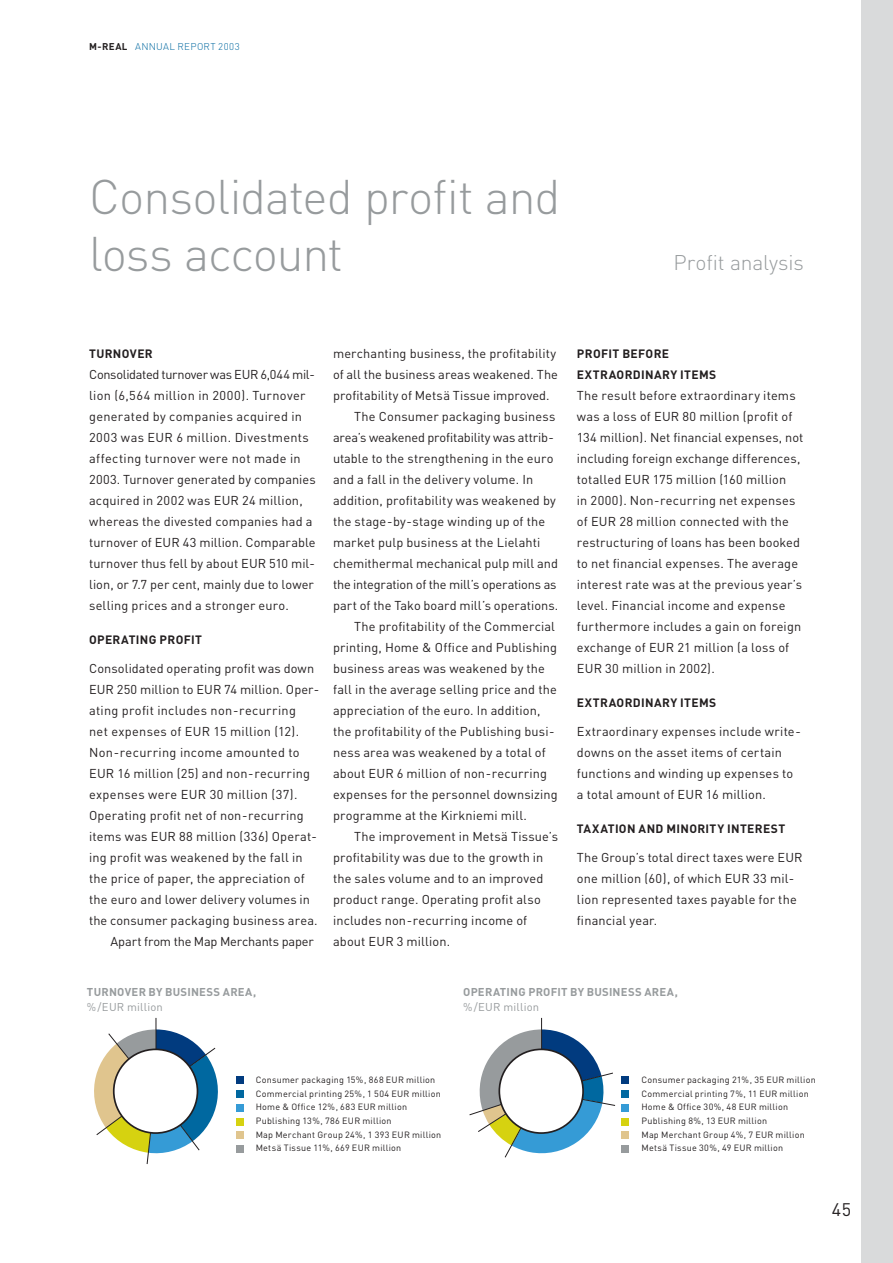
<style>
.page{position:relative;width:893px;height:1263px;background:#fff}
.page>*{position:absolute;margin:0;border:0;box-sizing:border-box;transform-origin:0 0}
.t1{font:300 48px/57px "DIN";letter-spacing:-.025em;color:#979b9d}
.t2{font:300 21px "DIN";letter-spacing:-.005em;color:#979b9d}
.t3{font:18px "DIN";color:#231f20}
.t4{font:12.75px/21px "DIN";letter-spacing:.01em;color:#231f20}
.t5{font:12.75px "DIN";letter-spacing:-.015em;color:#231f20}
.t6{font:12.75px "DIN";letter-spacing:-.01em;color:#231f20}
.t7{font:12.75px "DIN";letter-spacing:.03em;color:#231f20}
.t8{font:700 12px/21px "DIN";letter-spacing:.03em;color:#231f20}
.t9{font:700 11.25px "DIN";letter-spacing:.02em;color:#979b9d}
.t10{font:11.25px "DIN";letter-spacing:.02em;color:#979b9d}
.t11{font:300 9.75px "DIN";letter-spacing:.04em;color:#0068a0}
.t12{font:9px/13.6px "DIN";letter-spacing:.025em;color:#231f20}
.s1{font-weight:700;color:#231f20}
</style>
<div class="page">
<div style="left:861px;top:0;width:31px;height:1263px;background:#d9dadb"></div>
<svg style="left:469px;top:1017px;width:146px;height:141px"></svg>
<div style="left:498px;top:1049px;width:86px;height:85px;background:#fff;border:2px solid #231f20;border-radius:50%"></div>
<div style="left:621px;top:1090px;width:8px;height:8px;background:#0068a0"></div>
<div style="left:621px;top:1104px;width:8px;height:8px;background:#359bd6"></div>
<div style="left:621px;top:1118px;width:8px;height:7px;background:#d6d210"></div>
<div style="left:621px;top:1131px;width:8px;height:8px;background:#e0c58e"></div>
<div style="left:621px;top:1145px;width:8px;height:8px;background:#979b9d"></div>
<div style="left:621px;top:1077px;width:8px;height:7px;background:#013b7f"></div>
<svg style="left:94px;top:1018px;width:124px;height:146px"></svg>
<div style="left:113px;top:1049px;width:85px;height:85px;background:#fff;border:2px solid #231f20;border-radius:50%"></div>
<div style="left:236px;top:1090px;width:8px;height:8px;background:#0068a0"></div>
<div style="left:236px;top:1104px;width:8px;height:8px;background:#359bd6"></div>
<div style="left:236px;top:1118px;width:8px;height:7px;background:#d6d210"></div>
<div style="left:236px;top:1131px;width:8px;height:8px;background:#e0c58e"></div>
<div style="left:236px;top:1145px;width:8px;height:8px;background:#979b9d"></div>
<div style="left:236px;top:1077px;width:8px;height:7px;background:#013b7f"></div>
<p class="t11" style="left:89px;top:43px;width:152px"><span class="s1">M-REAL</span> ANNUAL REPORT 2003</p>
<h1 class="t1" style="left:89px;top:174px;width:473px">Consolidated profit and loss account</h1>
<h2 class="t2" style="left:673px;top:255px;width:132px">Profit analysis</h2>
<p class="t8" style="left:89px;top:344px;width:65px">TURNOVER</p>
<p class="t4" style="left:89px;top:365px;width:228px">Consolidated turnover was EUR 6,044 mil&shy;lion (6,564 million in 2000). Turnover generated by companies acquired in 2003 was EUR 6 million. Divestments affecting turnover were not made in 2003. Turnover generated by companies acquired in 2002 was EUR 24 million, whereas the divested companies had a turnover of EUR 43 million. Comparable turnover thus fell by about EUR 510 mil&shy;lion, or 7.7 per cent, mainly due to lower selling prices and a stronger euro.</p>
<p class="t8" style="left:89px;top:631px;width:114px">OPERATING PROFIT</p>
<p class="t4" style="left:89px;top:659px;width:227px">Consolidated operating profit was down</p>
<p class="t4" style="left:89px;top:680px;width:231px">EUR 250 million to EUR 74 million. Oper-</p>
<p class="t4" style="left:89px;top:701px;width:208px">ating profit includes non-recurring</p>
<p class="t4" style="left:89px;top:722px;width:212px">net expenses of EUR 15 million (12).</p>
<p class="t4" style="left:89px;top:743px;width:212px">Non-recurring income amounted to</p>
<p class="t4" style="left:89px;top:764px;width:222px">EUR 16 million (25) and non-recurring</p>
<p class="t7" style="left:89px;top:790px;width:210px">expenses were EUR 30 million (37).</p>
<p class="t4" style="left:89px;top:806px;width:216px">Operating profit net of non-recurring</p>
<p class="t4" style="left:89px;top:827px;width:229px">items was EUR 88 million (336) Operat-</p>
<p class="t4" style="left:89px;top:848px;width:215px">ing profit was weakened by the fall in</p>
<p class="t4" style="left:89px;top:869px;width:217px">the price of paper, the appreciation of</p>
<p class="t4" style="left:89px;top:890px;width:222px">the euro and lower delivery volumes in</p>
<p class="t4" style="left:89px;top:911px;width:230px">the consumer packaging business area.</p>
<p class="t5" style="left:110px;top:937px;width:205px">Apart from the Map Merchants paper</p>
<p class="t4" style="left:333px;top:344px;width:225px">merchanting business, the profitability</p>
<p class="t4" style="left:333px;top:365px;width:226px">of all the business areas weakened. The</p>
<p class="t4" style="left:333px;top:386px;width:218px">profitability of Metsä Tissue improved.</p>
<p class="t4" style="left:354px;top:408px;width:203px">The Consumer packaging business</p>
<p class="t6" style="left:333px;top:433px;width:222px">area’s weakened profitability was attrib-</p>
<p class="t4" style="left:333px;top:450px;width:222px">utable to the strengthening in the euro</p>
<p class="t4" style="left:333px;top:471px;width:202px">and a fall in the delivery volume. In</p>
<p class="t4" style="left:333px;top:492px;width:224px">addition, profitability was weakened by</p>
<p class="t4" style="left:333px;top:513px;width:213px">the stage-by-stage winding up of the</p>
<p class="t4" style="left:333px;top:534px;width:209px">market pulp business at the Lielahti</p>
<p class="t4" style="left:333px;top:555px;width:226px">chemithermal mechanical pulp mill and</p>
<p class="t5" style="left:333px;top:580px;width:225px">the integration of the mill’s operations as</p>
<p class="t4" style="left:333px;top:597px;width:227px">part of the Tako board mill’s operations.</p>
<p class="t4" style="left:354px;top:618px;width:202px">The profitability of the Commercial</p>
<p class="t4" style="left:333px;top:639px;width:226px">printing, Home &amp; Office and Publishing</p>
<p class="t4" style="left:333px;top:660px;width:213px">business areas was weakened by the</p>
<p class="t4" style="left:333px;top:681px;width:225px">fall in the average selling price and the</p>
<p class="t4" style="left:333px;top:702px;width:209px">appreciation of the euro. In addition,</p>
<p class="t4" style="left:333px;top:723px;width:223px">the profitability of the Publishing busi-</p>
<p class="t4" style="left:333px;top:744px;width:214px">ness area was weakened by a total of</p>
<p class="t4" style="left:333px;top:765px;width:216px">about EUR 6 million of non-recurring</p>
<p class="t4" style="left:333px;top:786px;width:226px">expenses for the personnel downsizing</p>
<p class="t4" style="left:333px;top:807px;width:195px">programme at the Kirkniemi mill.</p>
<p class="t4" style="left:354px;top:828px;width:205px">The improvement in Metsä Tissue’s</p>
<p class="t4" style="left:333px;top:849px;width:212px">profitability was due to the growth in</p>
<p class="t4" style="left:333px;top:870px;width:212px">the sales volume and to an improved</p>
<p class="t4" style="left:333px;top:891px;width:209px">product range. Operating profit also</p>
<p class="t4" style="left:333px;top:912px;width:196px">includes non-recurring income of</p>
<p class="t4" style="left:333px;top:933px;width:119px">about EUR 3 million.</p>
<p class="t8" style="left:577px;top:344px;width:141px">PROFIT BEFORE<br>EXTRAORDINARY ITEMS</p>
<p class="t4" style="left:577px;top:386px;width:228px">The result before extraordinary items was a loss of EUR 80 million (profit of 134 million). Net financial expenses, not including foreign exchange differences, totalled EUR 175 million (160 million<br>in 2000). Non-recurring net expenses of EUR 28 million connected with the restructuring of loans has been booked to net financial expenses. The average interest rate was at the previous year’s level. Financial income and expense furthermore includes a gain on foreign exchange of EUR 21 million (a loss of EUR 30 million in 2002).</p>
<p class="t8" style="left:577px;top:694px;width:141px">EXTRAORDINARY ITEMS</p>
<p class="t4" style="left:577px;top:722px;width:225px">Extraordinary expenses include write&shy;downs on the asset items of certain functions and winding up expenses to a total amount of EUR 16 million.</p>
<p class="t8" style="left:577px;top:820px;width:210px">TAXATION AND MINORITY INTEREST</p>
<p class="t4" style="left:577px;top:848px;width:227px">The Group’s total direct taxes were EUR one million (60), of which EUR 33 mil&shy;lion represented taxes payable for the financial year.</p>
<p class="t9" style="left:87px;top:987px;width:171px">TURNOVER BY BUSINESS AREA,</p>
<p class="t10" style="left:87px;top:1002px;width:78px">%/EUR million</p>
<p class="t9" style="left:463px;top:987px;width:216px">OPERATING PROFIT BY BUSINESS AREA,</p>
<p class="t10" style="left:463px;top:1002px;width:78px">%/EUR million</p>
<p class="t12" style="left:256px;top:1074px;width:187px">Consumer packaging 15%, 868 EUR million Commercial printing 25%, 1 504 EUR million Home &amp; Office 12%, 683 EUR million Publishing 13%, 786 EUR million<br>Map Merchant Group 24%, 1 393 EUR million Metsä Tissue 11%, 669 EUR million</p>
<p class="t12" style="left:641px;top:1074px;width:176px">Consumer packaging 21%, 35 EUR million Commercial printing 7%, 11 EUR million Home &amp; Office 30%, 48 EUR million Publishing 8%, 13 EUR million<br>Map Merchant Group 4%, 7 EUR million Metsä Tissue 30%, 49 EUR million</p>
<h3 class="t3" style="left:831px;top:1203px;width:21px">45</h3>
</div>
